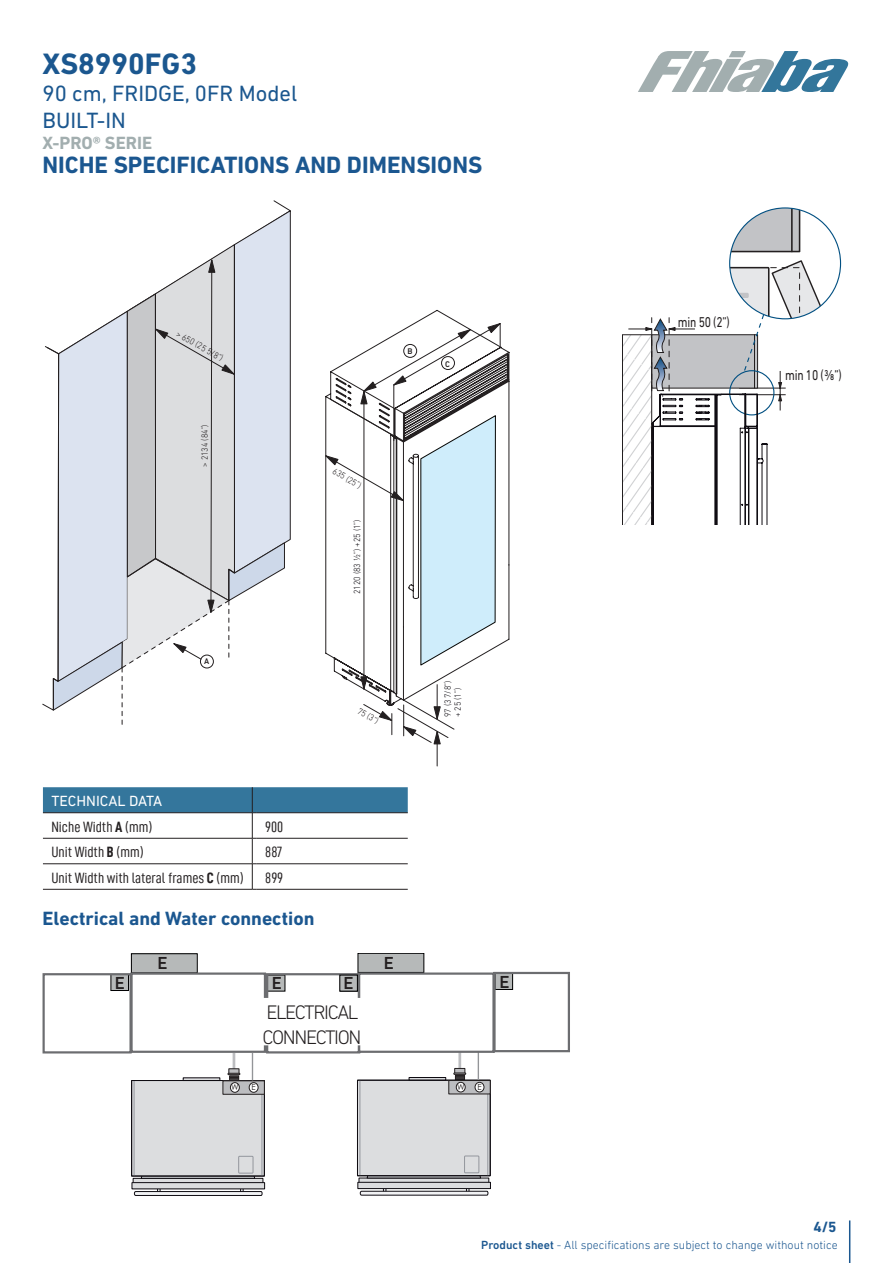
<style>
.page{position:relative;width:893px;height:1263px;background:#fff}
.page>*{position:absolute;margin:0;border:0;box-sizing:border-box;transform-origin:0 0}
.Product_code{font:700 30px "DIN Next LT Pro";color:#1b578f}
.Sottotitolo{font:700 24px "DIN Next LT Pro";color:#1b5790}
.Sigla{font:22.5px "DIN Next LT Pro";color:#1b578f}
.t1{font:300 19.95px/24.3px "DIN Next LT Pro";letter-spacing:-.07em;color:#231f20}
.t2{font:700 19.5px "DIN Next LT Pro";color:#1b5790}
.Serie{font:700 18px "DIN Next LT Pro";color:#a2aeaf}
.t3{font:500 17.7px "DIN Next LT Pro";color:#231f20}
.Lable_tabelle{font:15px "D DIN Condensed";color:#231f20}
.Titolo_fascioni_blu{font:15px "DIN Next LT Pro";color:#fff}
.t4{font:700 15px "DIN Next LT Pro";color:#1b5790}
.t5{font:14.55px "DIN Next LT Pro";letter-spacing:-.02em;color:#231f20;scale:.8 1}
.t6{font:300 12px "DIN Next LT Pro";color:#1b5790}
.t7{font:300 9.15px "DIN Next LT Pro";color:#231f20;scale:.91 1}
.t8{font:300 9.15px "DIN Next LT Pro";color:#0e0b10;scale:.91 1}
.t9{font:300 9.15px/10.1px "DIN Next LT Pro";color:#0f0c12;scale:.91 1}
.t10{font:8.4px "Century Gothic";color:#231f20;scale:.92 1}
.t11{font:500 8.4px "DIN Next LT Pro";color:#231f20}
.s1{font-family:"D DIN Condensed Bold"}
.s2{font-weight:500}
</style>
<div class="page">
<hr style="left:849px;top:1220px;width:1px;height:43px;background:#1b5790">
<svg style="left:638px;top:51px;width:211px;height:41px"></svg>
<svg style="left:414px;top:310px;width:94px;height:334px"></svg>
<hr style="left:437px;top:731px;width:1px;height:35px;background:#231f20">
<svg style="left:45px;top:201px;width:246px;height:524px"></svg>
<svg style="left:325px;top:323px;width:177px;height:421px"></svg>
<svg style="left:730px;top:209px;width:70px;height:43px"></svg>
<hr style="left:791px;top:208px;width:2px;height:44px;background:#231f20">
<svg style="left:622px;top:259px;width:212px;height:266px"></svg>
<div style="left:131px;top:954px;width:66px;height:19px;background:#b6b9b9"></div>
<div style="left:131px;top:953px;width:66px;height:20px;border:1px solid #000001"></div>
<div style="left:358px;top:953px;width:66px;height:19px;background:#b6b9b9"></div>
<div style="left:358px;top:953px;width:66px;height:20px;border:1px solid #000001"></div>
<svg style="left:43px;top:971px;width:527px;height:225px"></svg>
<div style="left:232px;top:998px;width:158px;height:47px;background:#fff"></div>
<div style="left:340px;top:975px;width:17px;height:16px;background:#b6b9b9"></div>
<svg style="left:43px;top:787px;width:365px;height:103px"></svg>
<hr style="left:257px;top:889px;width:151px;height:1px;background:#231f20">
<p class="Product_code" style="left:43px;top:46px;width:156px">XS8990FG3</p>
<p class="Sigla" style="left:43px;top:80px;width:256px">90 cm, FRIDGE, 0FR Model</p>
<p class="Sigla" style="left:43px;top:107px;width:85px">BUILT-IN</p>
<p class="Serie" style="left:43px;top:132px;width:111px">X-PRO® SERIE</p>
<p class="Sottotitolo" style="left:43px;top:150px;width:441px">NICHE SPECIFICATIONS AND DIMENSIONS</p>
<p class="t7" style="left:179px;top:328px;width:59px;rotate:29deg">&gt; 650 (25 5/8”)</p>
<p class="t7" style="left:199px;top:467px;width:48px;rotate:-90deg">&gt; 2134 (84”)</p>
<p class="t11" style="left:204px;top:657px;width:7px">A</p>
<p class="t7" style="left:336px;top:466px;width:36px;rotate:30deg">635 (25”)</p>
<p class="t8" style="left:352px;top:594px;width:84px;rotate:-90deg">2120 (83 ½”) +25 (1”)</p>
<p class="t11" style="left:407px;top:347px;width:7px">B</p>
<p class="t7" style="left:361px;top:706px;width:27px;rotate:29deg">75 (3”)</p>
<p class="Titolo_fascioni_blu" style="left:51px;top:792px;width:112px">TECHNICAL DATA</p>
<p class="Lable_tabelle" style="left:51px;top:818px;width:102px">Niche Width <span class="s1">A</span> (mm)</p>
<p class="Lable_tabelle" style="left:265px;top:818px;width:20px">900</p>
<p class="Lable_tabelle" style="left:51px;top:844px;width:94px">Unit Width <span class="s1">B</span> (mm)</p>
<p class="Lable_tabelle" style="left:265px;top:844px;width:19px">887</p>
<p class="Lable_tabelle" style="left:51px;top:869px;width:194px">Unit Width with lateral frames <span class="s1">C</span> (mm)</p>
<p class="Lable_tabelle" style="left:265px;top:869px;width:19px">899</p>
<p class="t2" style="left:43px;top:907px;width:273px">Electrical and Water connection</p>
<p class="t3" style="left:157px;top:953px;width:12px">E</p>
<p class="t3" style="left:384px;top:952px;width:12px">E</p>
<p class="t11" style="left:445px;top:359px;width:6px">C</p>
<p class="t9" style="left:443px;top:717px;width:42px;rotate:-90deg">97 (3 7/8”) + 25 (1”)</p>
<p class="t3" style="left:115px;top:972px;width:12px">E</p>
<p class="t3" style="left:272px;top:973px;width:12px">E</p>
<p class="t3" style="left:499px;top:971px;width:12px">E</p>
<p class="t3" style="left:344px;top:973px;width:12px">E</p>
<p class="t1" style="left:262px;top:1000px;width:101px">ELECTRICAL<br>CONNECTION</p>
<p class="t10" style="left:231px;top:1081px;width:10px">W</p>
<p class="t10" style="left:252px;top:1081px;width:6px">E</p>
<p class="t10" style="left:457px;top:1081px;width:10px">W</p>
<p class="t10" style="left:477px;top:1081px;width:6px">E</p>
<p class="t5" style="left:678px;top:314px;width:66px">min 50 (2”)</p>
<p class="t5" style="left:785px;top:366px;width:72px">min 10 (⅜”)</p>
<p class="t4" style="left:813px;top:1218px;width:25px">4/5</p>
<p class="t6" style="left:481px;top:1238px;width:358px"><span class="s2">Product sheet</span> - All specifications are subject to change without notice</p>
</div>
